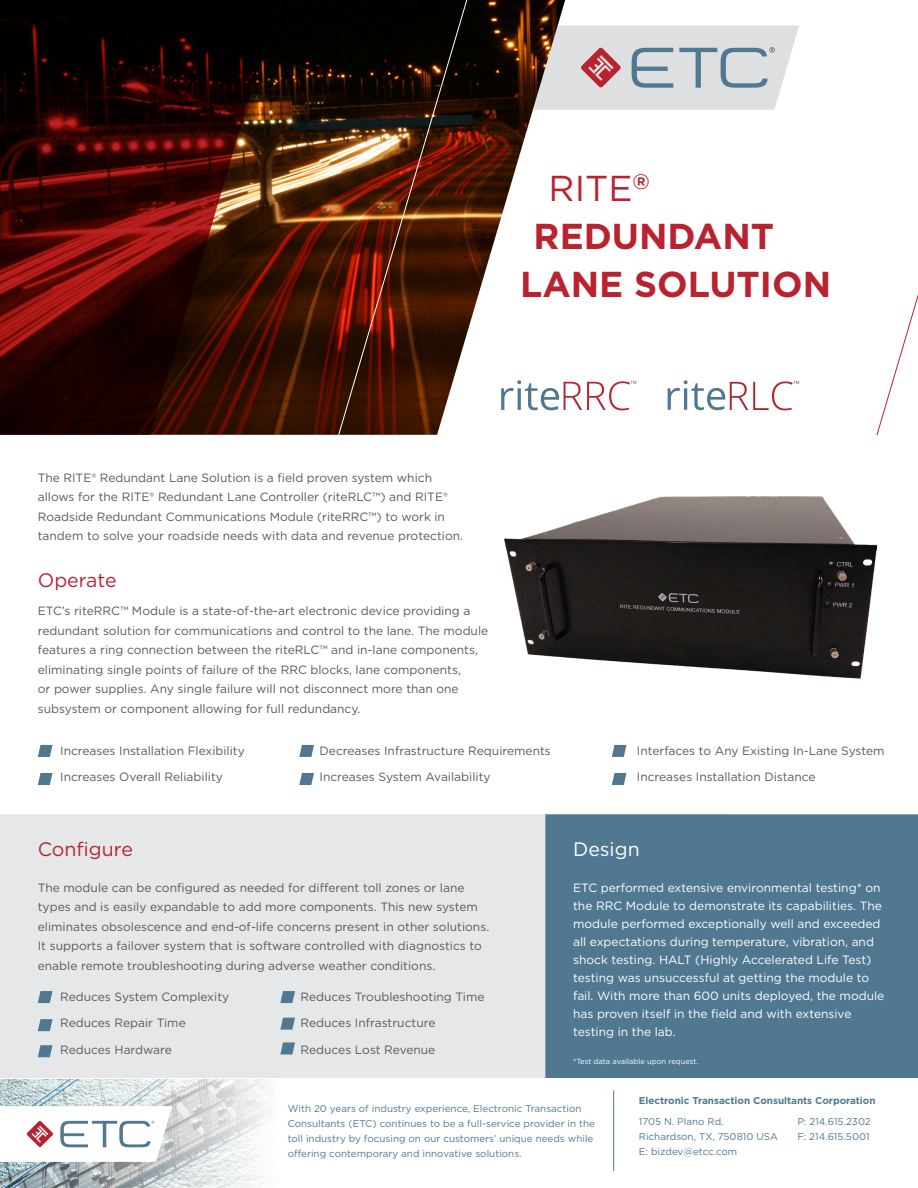
<style>
.page{position:relative;width:918px;height:1188px;background:#fff}
.page>*{position:absolute;margin:0;border:0;box-sizing:border-box;transform-origin:0 0}
.t1{font:700 36px "Gotham";color:#b8232f}
.t2{font:36px "Gotham";color:#b8232f}
.t3{font:19.5px "Gotham";color:#b8232f}
.t4{font:19.5px "Gotham";color:#fff}
.t5{font:12px/19.5px "Gotham";color:#58595b}
.t6{font:12px/18px "Gotham";color:#fff}
.t7{font:9.9px/14.9px "Gotham";color:#517891}
.t8{font:700 9.9px "Gotham";color:#517891}
.t9{font:7.5px "Gotham";color:#fff}
</style>
<div class="page">
<div style="left:0;top:814px;width:726px;height:374px;background:#e6e7e8"></div>
<svg style="left:876px;top:294px;width:42px;height:141px"></svg>
<img style="left:286px;top:0;width:279px;height:435px">
<svg style="left:0;top:0;width:286px;height:435px;background:#340a04"></svg>
<div style="left:545px;top:814px;width:373px;height:265px;background:#517891"></div>
<img style="left:505px;top:497px;width:372px;height:182px">
<svg style="left:338px;top:0;width:138px;height:435px;background:#562916"></svg>
<svg style="left:38px;top:745px;width:15px;height:12px"></svg>
<svg style="left:38px;top:991px;width:15px;height:12px"></svg>
<svg style="left:612px;top:745px;width:14px;height:12px"></svg>
<svg style="left:38px;top:773px;width:15px;height:12px"></svg>
<svg style="left:38px;top:1019px;width:15px;height:12px"></svg>
<svg style="left:38px;top:1045px;width:15px;height:12px"></svg>
<svg style="left:612px;top:773px;width:14px;height:12px"></svg>
<svg style="left:299px;top:745px;width:15px;height:12px"></svg>
<svg style="left:280px;top:991px;width:15px;height:12px"></svg>
<svg style="left:299px;top:773px;width:15px;height:12px"></svg>
<svg style="left:280px;top:1018px;width:15px;height:12px"></svg>
<svg style="left:280px;top:1042px;width:15px;height:12px"></svg>
<div style="left:0;top:1079px;width:918px;height:109px;background:#fff"></div>
<img style="left:0;top:1080px;width:269px;height:108px">
<hr style="left:613px;top:1090px;width:1px;height:81px;background:#517891">
<svg style="left:501px;top:380px;width:135px;height:30px"></svg>
<svg style="left:336px;top:26px;width:463px;height:84px;background:#807976"></svg>
<svg style="left:668px;top:380px;width:131px;height:30px"></svg>
<svg style="left:0;top:1106px;width:172px;height:56px"></svg>
<h1 class="t2" style="left:549px;top:165px;width:103px">RITE<sup>®</sup></h1>
<h1 class="t1" style="left:534px;top:212px;width:242px">REDUNDANT</h1>
<h1 class="t1" style="left:520px;top:260px;width:312px">LANE SOLUTION</h1>
<p class="t5" style="left:38px;top:467px;width:427px">The RITE® Redundant Lane Solution is a field proven system which allows for the RITE® Redundant Lane Controller (riteRLC™) and RITE® Roadside Redundant Communications Module (riteRRC™) to work in tandem to solve your roadside needs with data and revenue protection.</p>
<h2 class="t3" style="left:38px;top:567px;width:80px">Operate</h2>
<p class="t5" style="left:38px;top:601px;width:452px">ETC’s riteRRC™ Module is a state-of-the-art electronic device providing a redundant solution for communications and control to the lane. The module features a ring connection between the riteRLC™ and in-lane components, eliminating single points of failure of the RRC blocks, lane components,<br>or power supplies. Any single failure will not disconnect more than one subsystem or component allowing for full redundancy.</p>
<p class="t5" style="left:60px;top:740px;width:186px">Increases Installation Flexibility</p>
<p class="t5" style="left:60px;top:767px;width:164px">Increases Overall Reliability</p>
<p class="t5" style="left:320px;top:740px;width:233px">Decreases Infrastructure Requirements</p>
<p class="t5" style="left:320px;top:767px;width:173px">Increases System Availability</p>
<p class="t5" style="left:637px;top:740px;width:249px">Interfaces to Any Existing In-Lane System</p>
<p class="t5" style="left:637px;top:767px;width:180px">Increases Installation Distance</p>
<h2 class="t3" style="left:38px;top:836px;width:97px">Configure</h2>
<p class="t5" style="left:38px;top:878px;width:453px">The module can be configured as needed for different toll zones or lane types and is easily expandable to add more components. This new system eliminates obsolescence and end-of-life concerns present in other solutions.<br>It supports a failover system that is software controlled with diagnostics to enable remote troubleshooting during adverse weather conditions.</p>
<p class="t5" style="left:60px;top:986px;width:171px">Reduces System Complexity</p>
<p class="t5" style="left:60px;top:1013px;width:127px">Reduces Repair Time</p>
<p class="t5" style="left:60px;top:1039px;width:113px">Reduces Hardware</p>
<p class="t5" style="left:301px;top:986px;width:185px">Reduces Troubleshooting Time</p>
<p class="t5" style="left:301px;top:1013px;width:136px">Reduces Infrastructure</p>
<p class="t5" style="left:301px;top:1039px;width:136px">Reduces Lost Revenue</p>
<h2 class="t4" style="left:573px;top:836px;width:68px">Design</h2>
<p class="t6" style="left:573px;top:878px;width:313px">ETC performed extensive environmental testing* on the RRC Module to demonstrate its capabilities. The module performed exceptionally well and exceeded all expectations during temperature, vibration, and shock testing. HALT (Highly Accelerated Life Test) testing was unsuccessful at getting the module to fail. With more than 600 units deployed, the module has proven itself in the field and with extensive testing in the lab.</p>
<p class="t9" style="left:573px;top:1056px;width:127px">*Test data available upon request.</p>
<p class="t7" style="left:288px;top:1101px;width:309px">With 20 years of industry experience, Electronic Transaction Consultants (ETC) continues to be a full-service provider in the toll industry by focusing on our customers’ unique needs while offering contemporary and innovative solutions.</p>
<p class="t8" style="left:639px;top:1094px;width:238px">Electronic Transaction Consultants Corporation</p>
<p class="t7" style="left:797px;top:1114px;width:75px">P: 214.615.2302<br>F: 214.615.5001</p>
<p class="t7" style="left:639px;top:1114px;width:140px">1705 N. Plano Rd.<br>Richardson, TX, 750810 USA<br>E: bizdev@etcc.com</p>
</div>
